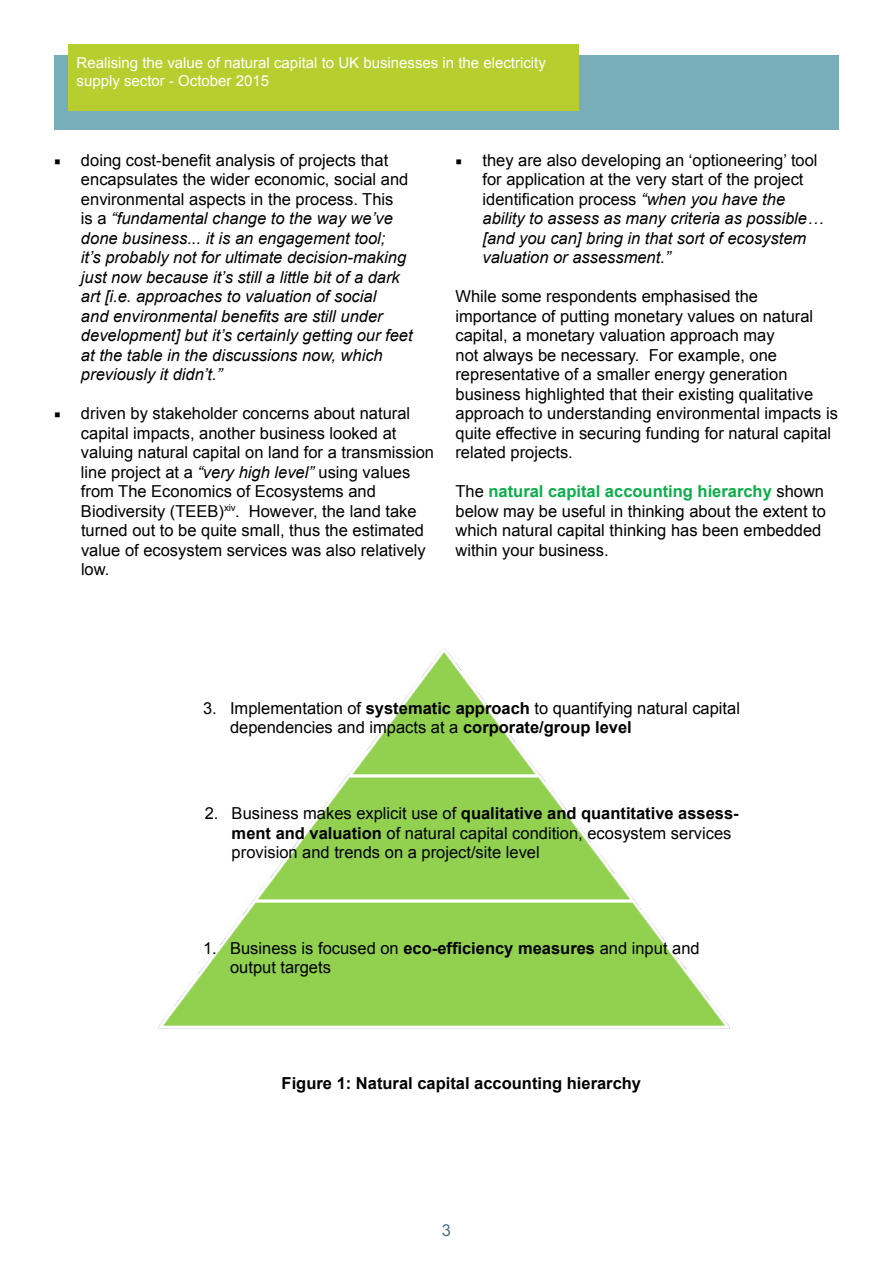
<style>
.page{position:relative;width:893px;height:1263px;background:#fff}
.page>*{position:absolute;margin:0;border:0;box-sizing:border-box;transform-origin:0 0}
.t1{font:16.5px/19.5px "Arial";color:#000}
.t2{font:italic 16.5px/19.5px "Arial";color:#000}
.t3{font:700 16.5px "Arial";color:#000}
.t4{font:16.5px "Arial";color:#4c7189}
.t5{font:15px/18px "Arial";color:#fff}
.s1{font-family:"Minion Pro";font-style:normal}
.s2{font-style:normal}
.s3{font-family:"Minion Pro"}
.s4{font-style:italic}
.s5{font-weight:700;color:#0cad4a}
.s6{font-weight:700}
</style>
<div class="page">
<div style="left:54px;top:55px;width:785px;height:75px;background:#78aeba"></div>
<div style="left:68px;top:45px;width:511px;height:66px;background:#b6cf2f"></div>
<img style="left:158px;top:648px;width:572px;height:381px">
<p class="t5" style="left:77px;top:54px;width:471px">Realising the value of natural capital to UK businesses in the electricity supply sector - October 2015</p>
<p class="t2" style="left:81px;top:151px;width:333px;text-indent:-27px"><span class="s1">■</span> <span class="s2">doing cost-benefit analysis of projects that encapsulates the wider economic, social and environmental aspects in the process. This<br>is a</span> “fundamental change to the way we’ve done business... it is an engagement tool;<br>it’s probably not for ultimate decision-making just now because it’s still a little bit of a dark art [i.e. approaches to valuation of social<br>and environmental benefits are still under development] but it’s certainly getting our feet at the table in the discussions now, which previously it didn’t.”</p>
<p class="t1" style="left:81px;top:404px;width:355px;text-indent:-27px"><span class="s3">■</span> driven by stakeholder concerns about natural capital impacts, another business looked at valuing natural capital on land for a transmission line project at a <span class="s4">“very high level”</span> using values from The Economics of Ecosystems and Biodiversity (TEEB)<sup>xiv</sup>. However, the land take turned out to be quite small, thus the estimated value of ecosystem services was also relatively low.</p>
<p class="t2" style="left:482px;top:150px;width:343px;text-indent:-27px"><span class="s1">■</span> <span class="s2">they are also developing an ‘optioneering’ tool for application at the very start of the project identification process</span> “when you have the ability to assess as many criteria as possible… [and you can] bring in that sort of ecosystem valuation or assessment.”</p>
<p class="t1" style="left:455px;top:287px;width:384px">While some respondents emphasised the importance of putting monetary values on natural capital, a monetary valuation approach may<br>not always be necessary. For example, one representative of a smaller energy generation business highlighted that their existing qualitative approach to understanding environmental impacts is quite effective in securing funding for natural capital related projects.</p>
<p class="t1" style="left:455px;top:482px;width:372px">The <span class="s5">natural capital accounting hierarchy</span> shown below may be useful in thinking about the extent to which natural capital thinking has been embedded within your business.</p>
<p class="t1" style="left:230px;top:698px;width:511px;text-indent:-27px">3. Implementation of <span class="s6">systematic approach</span> to quantifying natural capital dependencies and impacts at a <span class="s6">corporate/group level</span></p>
<p class="t1" style="left:232px;top:804px;width:509px;text-indent:-27px">2. Business makes explicit use of <span class="s6">qualitative and quantitative assess&shy;ment and valuation</span> of natural capital condition, ecosystem services provision and trends on a project/site level</p>
<p class="t1" style="left:230px;top:938px;width:471px;text-indent:-27px">1. Business is focused on <span class="s6">eco-efficiency measures</span> and input and output targets</p>
<p class="t3" style="left:282px;top:1072px;width:361px">Figure 1: Natural capital accounting hierarchy</p>
<p class="t4" style="left:442px;top:1219px;width:11px">3</p>
</div>
